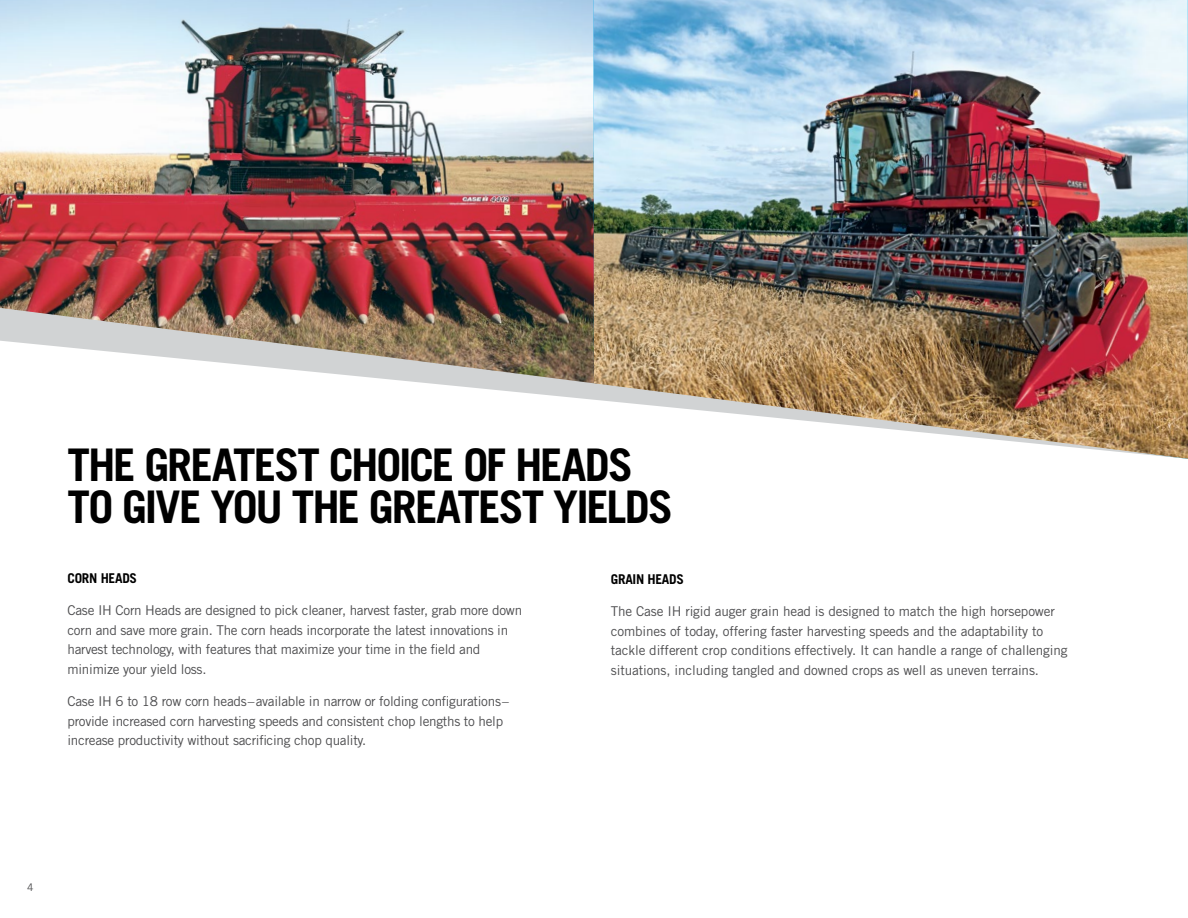
<style>
.page{position:relative;width:1188px;height:918px;background:#fff}
.page>*{position:absolute;margin:0;border:0;box-sizing:border-box;transform-origin:0 0}
.t1{font:700 45px/42px "Trade Gothic LT Std";letter-spacing:-.045em;color:#000}
.t2{font:13.5px/19.5px "Trade Gothic LT Std";letter-spacing:-.02em;color:#4d4d4f}
.t3{font:700 13.5px "Trade Gothic LT Std";letter-spacing:-.02em;color:#000}
.t4{font:10.5px "Trade Gothic LT Std";color:#4d4d4f}
</style>
<div class="page">
<img style="left:0;top:0;width:594px;height:308px">
<img style="left:594px;top:0;width:594px;height:308px">
<img style="left:0;top:308px;width:1188px;height:151px">
<h1 class="t1" style="left:68px;top:443px;width:607px">THE GREATEST CHOICE OF HEADS<br>TO GIVE YOU THE GREATEST YIELDS</h1>
<p class="t3" style="left:68px;top:570px;width:71px">CORN HEADS</p>
<p class="t2" style="left:68px;top:601px;width:456px">Case IH Corn Heads are designed to pick cleaner, harvest faster, grab more down corn and save more grain. The corn heads incorporate the latest innovations in harvest technology, with features that maximize your time in the field and minimize your yield loss.</p>
<p class="t2" style="left:68px;top:691px;width:443px">Case IH 6 to 18 row corn heads–available in narrow or folding configurations– provide increased corn harvesting speeds and consistent chop lengths to help increase productivity without sacrificing chop quality.</p>
<p class="t3" style="left:611px;top:571px;width:75px">GRAIN HEADS</p>
<p class="t2" style="left:611px;top:602px;width:458px">The Case IH rigid auger grain head is designed to match the high horsepower combines of today, offering faster harvesting speeds and the adaptability to tackle different crop conditions effectively. It can handle a range of challenging situations, including tangled and downed crops as well as uneven terrains.</p>
<p class="t4" style="left:27px;top:881px;width:8px">4</p>
</div>
